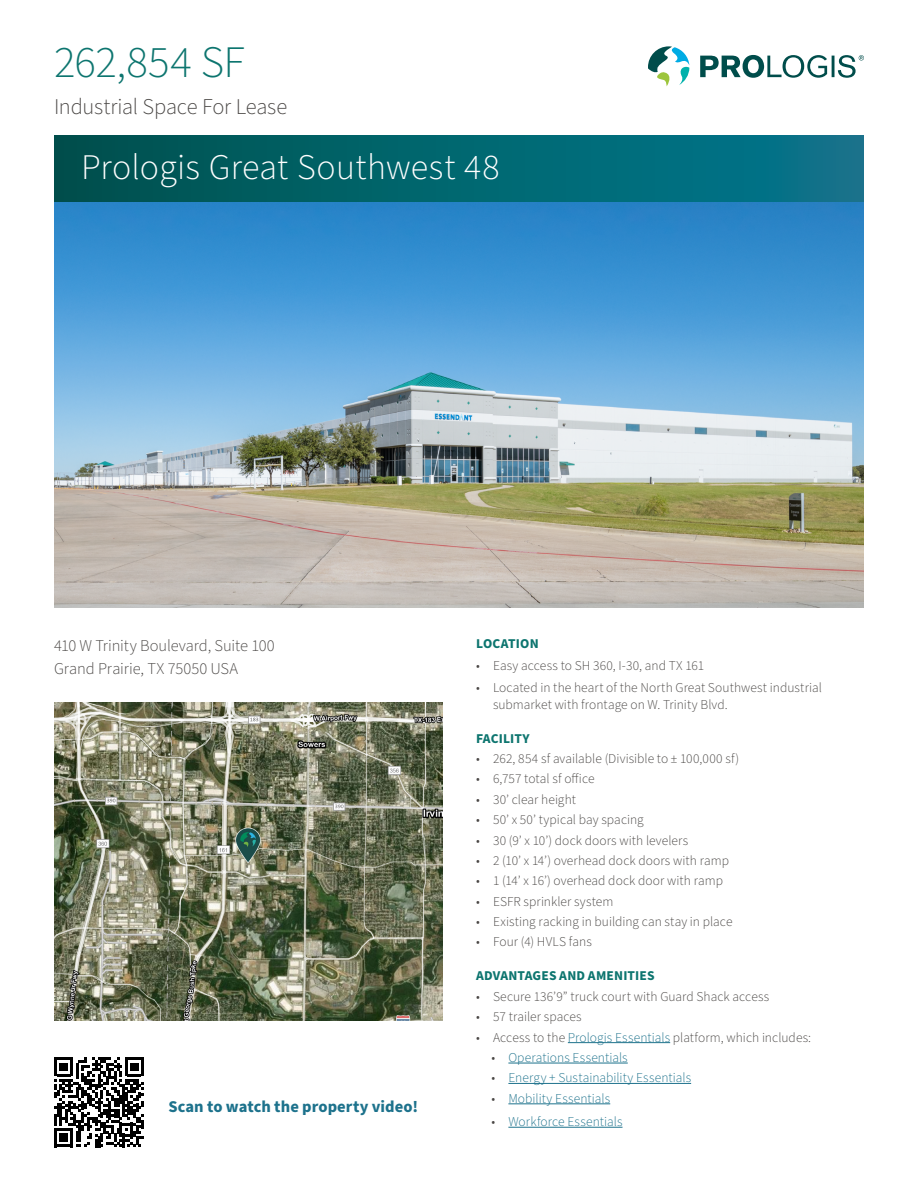
<style>
.page{position:relative;width:918px;height:1188px;background:#fff}
.page>*{position:absolute;margin:0;border:0;box-sizing:border-box;transform-origin:0 0}
.t1{font:300 45px "Source Sans Pro";letter-spacing:-.005em;color:#0d756f}
.t2{font:300 36px "Source Sans Pro";letter-spacing:.005em;color:#fff}
.t3{font:300 22.5px "Source Sans Pro";letter-spacing:-.01em;color:#494644}
.t4{font:300 16.5px/22.5px "Source Sans Pro";letter-spacing:-.005em;color:#494644}
.t5{font:700 16.5px "Source Sans Pro";letter-spacing:.005em;color:#1d728c}
.t6{font:300 13.5px/16.5px "Source Sans Pro";letter-spacing:.005em;color:#494644}
.t7{font:300 13.5px "Source Sans Pro";letter-spacing:.005em;color:#1d728c}
.t8{font:700 13.5px "Source Sans Pro";letter-spacing:.015em;color:#0d756f}
.s1{color:#1d728c}
.s2{color:#494644}
</style>
<div class="page">
<svg style="left:54px;top:135px;width:810px;height:67px;background:#01646e"></svg>
<svg style="left:648px;top:46px;width:41px;height:40px"></svg>
<svg style="left:700px;top:55px;width:164px;height:23px"></svg>
<hr style="left:568px;top:1042px;width:102px;height:1px;background:#1d728c">
<hr style="left:508px;top:1063px;width:120px;height:1px;background:#1d728c">
<hr style="left:508px;top:1083px;width:183px;height:1px;background:#1d728c">
<hr style="left:508px;top:1103px;width:102px;height:1px;background:#1d728c">
<hr style="left:508px;top:1127px;width:115px;height:1px;background:#1d728c">
<img style="left:54px;top:702px;width:388px;height:319px">
<img style="left:54px;top:202px;width:810px;height:406px">
<svg style="left:54px;top:1057px;width:90px;height:90px"></svg>
<h1 class="t1" style="left:54px;top:32px;width:192px">262,854 SF</h1>
<h3 class="t3" style="left:54px;top:92px;width:235px">Industrial Space For Lease</h3>
<h2 class="t2" style="left:81px;top:143px;width:420px">Prologis Great Southwest 48</h2>
<p class="t4" style="left:54px;top:635px;width:222px">410 W Trinity Boulevard, Suite 100<br>Grand Prairie, TX 75050 USA</p>
<p class="t8" style="left:476px;top:635px;width:64px">LOCATION</p>
<p class="t6" style="left:476px;top:658px;width:230px">• Easy access to SH 360, I-30, and TX 161</p>
<p class="t6" style="left:493px;top:680px;width:330px;text-indent:-17px">• Located in the heart of the North Great Southwest industrial submarket with frontage on W. Trinity Blvd.</p>
<p class="t8" style="left:476px;top:729px;width:55px">FACILITY</p>
<p class="t6" style="left:476px;top:751px;width:265px">• 262, 854 sf available (Divisible to ± 100,000 sf)</p>
<p class="t6" style="left:476px;top:771px;width:120px">• 6,757 total sf office</p>
<p class="t6" style="left:476px;top:791px;width:101px">• 30’ clear height</p>
<p class="t6" style="left:476px;top:812px;width:169px">• 50’ x 50’ typical bay spacing</p>
<p class="t6" style="left:476px;top:832px;width:214px">• 30 (9’ x 10’) dock doors with levelers</p>
<p class="t6" style="left:476px;top:853px;width:255px">• 2 (10’ x 14’) overhead dock doors with ramp</p>
<p class="t6" style="left:476px;top:873px;width:249px">• 1 (14’ x 16’) overhead dock door with ramp</p>
<p class="t6" style="left:476px;top:893px;width:139px">• ESFR sprinkler system</p>
<p class="t6" style="left:476px;top:914px;width:258px">• Existing racking in building can stay in place</p>
<p class="t6" style="left:476px;top:934px;width:117px">• Four (4) HVLS fans</p>
<p class="t8" style="left:476px;top:967px;width:180px">ADVANTAGES AND AMENITIES</p>
<p class="t6" style="left:476px;top:988px;width:295px">• Secure 136’9” truck court with Guard Shack access</p>
<p class="t6" style="left:476px;top:1009px;width:107px">• 57 trailer spaces</p>
<p class="t6" style="left:476px;top:1029px;width:337px">• Access to the <span class="s1">Prologis Essentials</span> platform, which includes:</p>
<p class="t7" style="left:491px;top:1048px;width:138px"><span class="s2">•</span> Operations Essentials</p>
<p class="t7" style="left:491px;top:1069px;width:201px"><span class="s2">•</span> Energy + Sustainability Essentials</p>
<p class="t7" style="left:491px;top:1089px;width:120px"><span class="s2">•</span> Mobility Essentials</p>
<p class="t7" style="left:491px;top:1113px;width:133px"><span class="s2">•</span> Workforce Essentials</p>
<p class="t5" style="left:168px;top:1095px;width:251px">Scan to watch the property video!</p>
</div>
